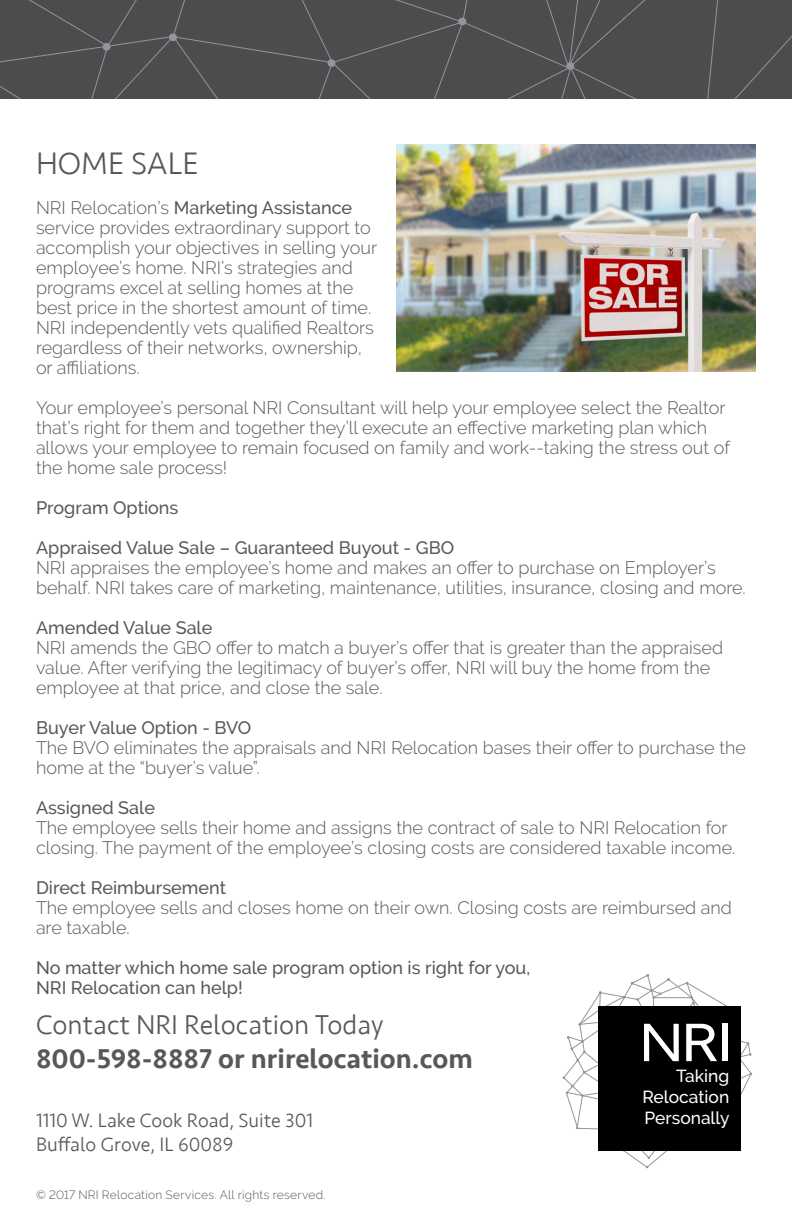
<style>
.page{position:relative;width:792px;height:1224px;background:#fff}
.page>*{position:absolute;margin:0;border:0;box-sizing:border-box;transform-origin:0 0}
.t1{font:57.6px "Idealist Sans";color:#fff}
.t2{font:300 32px "Seravek";color:#57585a}
.t3{font:500 28px "Seravek";color:#57585a}
.t4{font:300 28px "Seravek";color:#57585a}
.t5{font:300 20px "Seravek";color:#57585a}
.t6{font:300 18px/20px "Raleway";color:#57585a}
.t7{font:500 18px/20px "Raleway";color:#57585a}
.t8{font:500 17.4px/20.8px "Raleway";color:#fff;text-align:justify}
.Body{font:300 12px "Raleway";letter-spacing:.025em;color:#57585a}
.s1{font-weight:500}
</style>
<div class="page">
<div style="left:0;top:0;width:792px;height:99px;background:#4b4c4d"></div>
<svg style="left:562px;top:974px;width:190px;height:194px"></svg>
<div style="left:598px;top:1007px;width:143px;height:144px;background:#000001"></div>
<img style="left:396px;top:144px;width:360px;height:228px">
<p class="t2" style="left:36px;top:144px;width:164px">HOME SALE</p>
<p class="t6" style="left:36px;top:197px;width:343px">NRI Relocation’s <span class="s1">Marketing Assistance </span>service provides extraordinary support to accomplish your objectives in selling your employee’s home. NRI’s strategies and programs excel at selling homes at the best price in the shortest amount of time.<br>NRI independently vets qualified Realtors regardless of their networks, ownership, or affiliations.</p>
<p class="t6" style="left:36px;top:397px;width:696px">Your employee’s personal NRI Consultant will help your employee select the Realtor that’s right for them and together they’ll execute an effective marketing plan which allows your employee to remain focused on family and work--taking the stress out of the home sale process!</p>
<p class="t7" style="left:36px;top:497px;width:144px">Program Options</p>
<p class="t7" style="left:36px;top:537px;width:420px">Appraised Value Sale – Guaranteed Buyout - GBO</p>
<p class="t6" style="left:36px;top:557px;width:711px">NRI appraises the employee’s home and makes an offer to purchase on Employer’s behalf. NRI takes care of marketing, maintenance, utilities, insurance, closing and more.</p>
<p class="t7" style="left:36px;top:617px;width:178px">Amended Value Sale</p>
<p class="t6" style="left:36px;top:637px;width:689px">NRI amends the GBO offer to match a buyer’s offer that is greater than the appraised value. After verifying the legitimacy of buyer’s offer, NRI will buy the home from the employee at that price, and close the sale.</p>
<p class="t7" style="left:36px;top:717px;width:217px">Buyer Value Option - BVO</p>
<p class="t6" style="left:36px;top:737px;width:711px">The BVO eliminates the appraisals and NRI Relocation bases their offer to purchase the home at the “buyer’s value”.</p>
<p class="t7" style="left:36px;top:797px;width:121px">Assigned Sale</p>
<p class="t6" style="left:36px;top:817px;width:701px">The employee sells their home and assigns the contract of sale to NRI Relocation for closing. The payment of the employee’s closing costs are considered taxable income.</p>
<p class="t7" style="left:36px;top:877px;width:192px">Direct Reimbursement</p>
<p class="t6" style="left:36px;top:897px;width:698px">The employee sells and closes home on their own. Closing costs are reimbursed and are taxable.</p>
<p class="t7" style="left:36px;top:957px;width:496px">No matter which home sale program option is right for you,<br>NRI Relocation can help!</p>
<p class="t4" style="left:36px;top:1008px;width:349px">Contact NRI Relocation Today</p>
<p class="t3" style="left:36px;top:1041px;width:438px">800-598-8887 or nrirelocation.com</p>
<p class="t1" style="left:640px;top:1003px;width:93px">NRI</p>
<p class="t8" style="left:642px;top:1066px;width:89px;text-indent:34px">Taking Relocation Personally</p>
<p class="t5" style="left:36px;top:1109px;width:279px">1110 W. Lake Cook Road, Suite 301</p>
<p class="t5" style="left:36px;top:1133px;width:199px">Buffalo Grove, IL 60089</p>
<p class="Body" style="left:36px;top:1188px;width:291px">© 2017 NRI Relocation Services. All rights reserved.</p>
</div>
